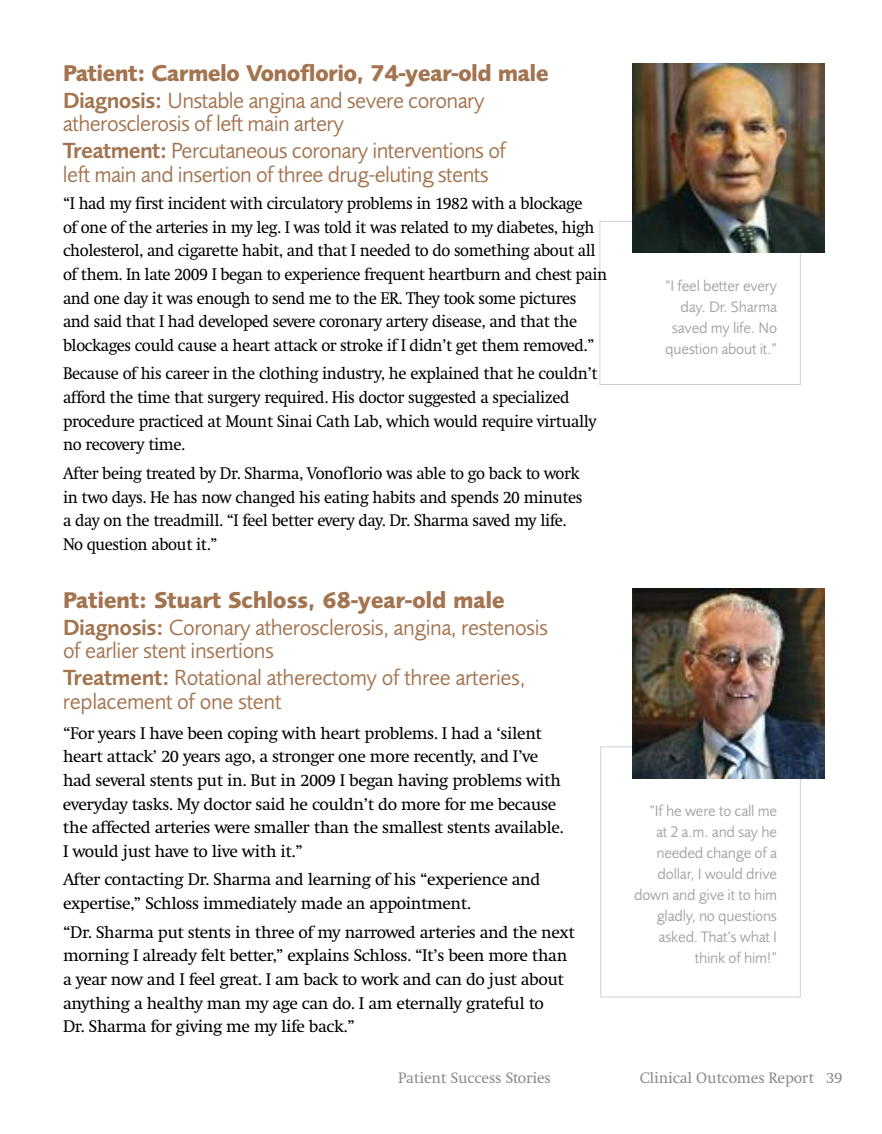
<style>
.page{position:relative;width:882px;height:1134px;background:#fff}
.page>*{position:absolute;margin:0;border:0;box-sizing:border-box;transform-origin:0 0}
.t1{font:700 23.62px "Foundry Sans";letter-spacing:-.03em;color:#a37450}
.t2{font:22.75px/23.3px "Foundry Sans";letter-spacing:-.025em;color:#a37450}
.t3{font:17.5px/23.6px "Swift";letter-spacing:-.025em;color:#000;scale:.95 1}
.t4{font:17.5px/23.6px "Swift";letter-spacing:-.025em;color:#000}
.t5{font:15.75px/21px "Foundry Sans";letter-spacing:-.015em;color:#a2a4a3;text-align:right}
.t6{font:15.75px "Swift";letter-spacing:-.015em;color:#8b8d8c}
.s1{font-weight:600}
</style>
<div class="page">
<div style="left:600px;top:221px;width:201px;height:164px;border:1px solid #d1d1d1"></div>
<div style="left:600px;top:747px;width:201px;height:250px;border:1px solid #d1d1d1"></div>
<img style="left:632px;top:63px;width:192px;height:190px">
<img style="left:632px;top:588px;width:192px;height:190px">
<h1 class="t1" style="left:63px;top:64px;width:487px">Patient: Carmelo Vonoflorio, 74-year-old male</h1>
<h2 class="t2" style="left:63px;top:91px;width:423px"><span class="s1">Diagnosis:</span> Unstable angina and severe coronary atherosclerosis of left main artery</h2>
<h2 class="t2" style="left:63px;top:141px;width:445px"><span class="s1">Treatment:</span> Percutaneous coronary interventions of left main and insertion of three drug-eluting stents</h2>
<p class="t3" style="left:63px;top:191px;width:575px">“I had my first incident with circulatory problems in 1982 with a blockage<br>of one of the arteries in my leg. I was told it was related to my diabetes, high cholesterol, and cigarette habit, and that I needed to do something about all of them. In late 2009 I began to experience frequent heartburn and chest pain and one day it was enough to send me to the ER. They took some pictures and said that I had developed severe coronary artery disease, and that the blockages could cause a heart attack or stroke if I didn’t get them removed.”</p>
<p class="t3" style="left:63px;top:362px;width:564px">Because of his career in the clothing industry, he explained that he couldn’t afford the time that surgery required. His doctor suggested a specialized procedure practiced at Mount Sinai Cath Lab, which would require virtually no recovery time.</p>
<p class="t3" style="left:63px;top:461px;width:548px">After being treated by Dr. Sharma, Vonoflorio was able to go back to work in two days. He has now changed his eating habits and spends 20 minutes a day on the treadmill. “I feel better every day. Dr. Sharma saved my life.<br>No question about it.”</p>
<h1 class="t1" style="left:63px;top:591px;width:443px">Patient: Stuart Schloss, 68-year-old male</h1>
<h2 class="t2" style="left:63px;top:618px;width:487px"><span class="s1">Diagnosis:</span> Coronary atherosclerosis, angina, restenosis of earlier stent insertions</h2>
<h2 class="t2" style="left:63px;top:668px;width:464px"><span class="s1">Treatment:</span> Rotational atherectomy of three arteries, replacement of one stent</h2>
<p class="t4" style="left:63px;top:721px;width:502px">“For years I have been coping with heart problems. I had a ‘silent heart attack’ 20 years ago, a stronger one more recently, and I’ve had several stents put in. But in 2009 I began having problems with everyday tasks. My doctor said he couldn’t do more for me because the affected arteries were smaller than the smallest stents available.<br>I would just have to live with it.”</p>
<p class="t4" style="left:63px;top:868px;width:479px">After contacting Dr. Sharma and learning of his “experience and expertise,” Schloss immediately made an appointment.</p>
<p class="t4" style="left:63px;top:920px;width:513px">“Dr. Sharma put stents in three of my narrowed arteries and the next morning I already felt better,” explains Schloss. “It’s been more than a year now and I feel great. I am back to work and can do just about anything a healthy man my age can do. I am eternally grateful to<br>Dr. Sharma for giving me my life back.”</p>
<p class="t5" style="left:665px;top:277px;width:114px">“I feel better every day. Dr. Sharma saved my life. No question about it.”</p>
<p class="t5" style="left:634px;top:802px;width:144px">“If he were to call me<br>at 2 a.m. and say he needed change of a dollar, I would drive down and give it to him gladly, no questions asked.That’s what I think of him!”</p>
<p class="t6" style="left:398px;top:1068px;width:154px">Patient Success Stories</p>
<p class="t6" style="left:640px;top:1068px;width:204px">Clinical Outcomes Report 39</p>
</div>
